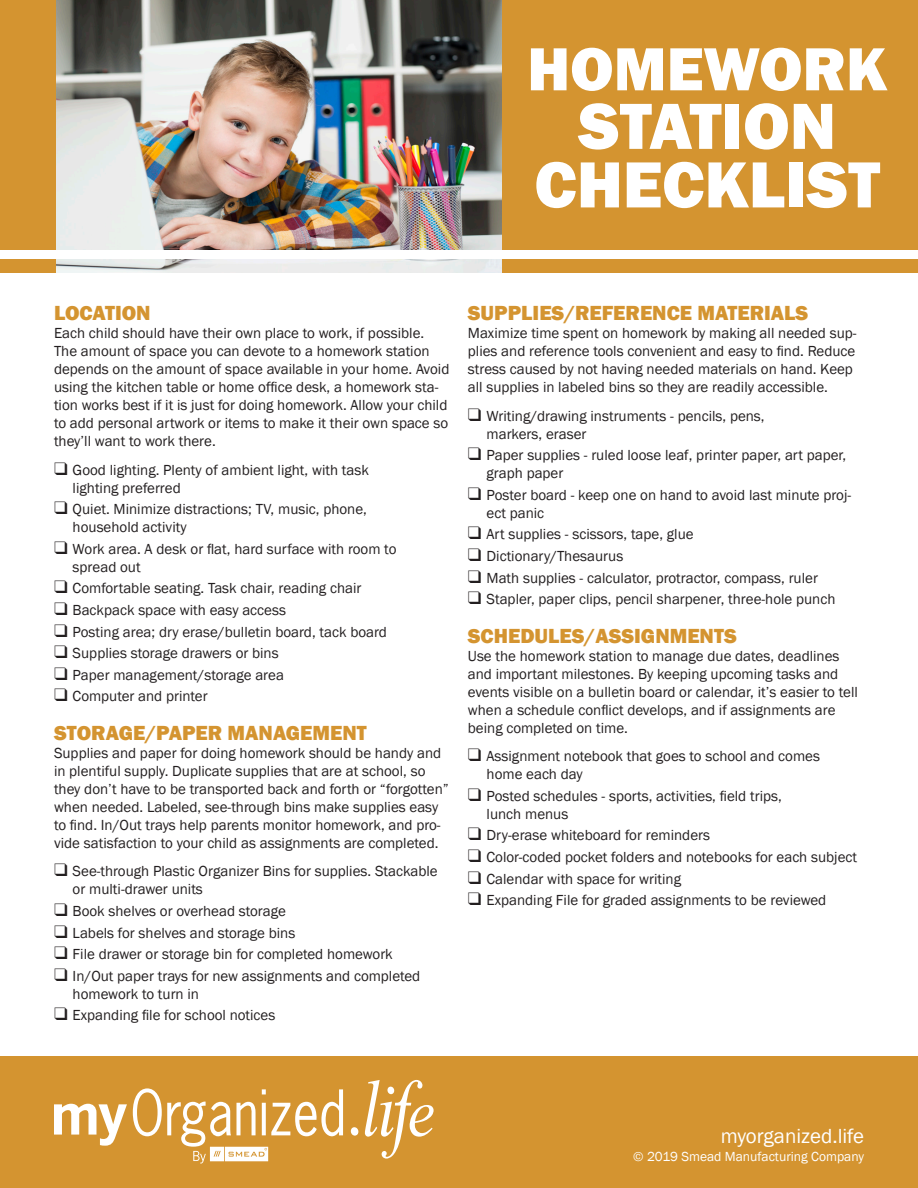
<style>
.page{position:relative;width:918px;height:1188px;background:#fff}
.page>*{position:absolute;margin:0;border:0;box-sizing:border-box;transform-origin:0 0}
.t1{font:800 67.5px/58.5px "Franklin Gothic";color:#fff;text-align:center}
.t2{font:800 63px "Franklin Gothic";color:#fff}
.t3{font:800 21px "Franklin Gothic";color:#d49430}
.t4{font:21px "Franklin Gothic";color:#fff}
.t5{font:15px/18px "Franklin Gothic";color:#231f20}
.t6{font:13.5px "Franklin Gothic";color:#fff}
</style>
<div class="page">
<div style="left:0;top:1056px;width:918px;height:132px;background:#d49430"></div>
<div style="left:0;top:0;width:918px;height:272px;background:#d49430"></div>
<svg style="left:351px;top:1127px;width:7px;height:9px"></svg>
<svg style="left:365px;top:1080px;width:69px;height:79px"></svg>
<svg style="left:54px;top:1104px;width:73px;height:42px"></svg>
<svg style="left:133px;top:1088px;width:210px;height:76px"></svg>
<img style="left:56px;top:0;width:445px;height:272px">
<div style="left:0;top:250px;width:918px;height:9px;background:#fff"></div>
<p class="t2" style="left:527px;top:28px;width:362px">HOMEWORK</p>
<p class="t1" style="left:534px;top:97px;width:347px">STATION<br>CHECKLIST</p>
<p class="t3" style="left:54px;top:300px;width:98px">LOCATION</p>
<p class="t5" style="left:54px;top:324px;width:397px">Each child should have their own place to work, if possible.<br>The amount of space you can devote to a homework station depends on the amount of space available in your home. Avoid using the kitchen table or home office desk, a homework sta&shy;tion works best if it is just for doing homework. Allow your child to add personal artwork or items to make it their own space so they’ll want to work there.</p>
<p class="t5" style="left:73px;top:461px;width:298px;text-indent:-19px">❑ Good lighting. Plenty of ambient light, with task lighting preferred</p>
<p class="t5" style="left:73px;top:500px;width:296px;text-indent:-19px">❑ Quiet. Minimize distractions; TV, music, phone, household activity</p>
<p class="t5" style="left:73px;top:540px;width:325px;text-indent:-19px">❑ Work area. A desk or flat, hard surface with room to spread out</p>
<p class="t5" style="left:54px;top:580px;width:309px">❑ Comfortable seating. Task chair, reading chair</p>
<p class="t5" style="left:54px;top:601px;width:234px">❑ Backpack space with easy access</p>
<p class="t5" style="left:54px;top:623px;width:334px">❑ Posting area; dry erase/bulletin board, tack board</p>
<p class="t5" style="left:54px;top:644px;width:226px">❑ Supplies storage drawers or bins</p>
<p class="t5" style="left:54px;top:666px;width:231px">❑ Paper management/storage area</p>
<p class="t5" style="left:54px;top:688px;width:155px">❑ Computer and printer</p>
<p class="t3" style="left:54px;top:719px;width:314px">STORAGE/PAPER MANAGEMENT</p>
<p class="t5" style="left:54px;top:744px;width:396px">Supplies and paper for doing homework should be handy and in plentiful supply. Duplicate supplies that are at school, so they don’t have to be transported back and forth or “forgotten” when needed. Labeled, see-through bins make supplies easy to find. In/Out trays help parents monitor homework, and pro&shy;vide satisfaction to your child as assignments are completed.</p>
<p class="t5" style="left:73px;top:863px;width:367px;text-indent:-19px">❑ See-through Plastic Organizer Bins for supplies. Stackable or multi-drawer units</p>
<p class="t5" style="left:54px;top:902px;width:234px">❑ Book shelves or overhead storage</p>
<p class="t5" style="left:54px;top:924px;width:243px">❑ Labels for shelves and storage bins</p>
<p class="t5" style="left:54px;top:945px;width:340px">❑ File drawer or storage bin for completed homework</p>
<p class="t5" style="left:73px;top:967px;width:349px;text-indent:-19px">❑ In/Out paper trays for new assignments and completed homework to turn in</p>
<p class="t5" style="left:54px;top:1007px;width:223px">❑ Expanding file for school notices</p>
<p class="t3" style="left:468px;top:300px;width:342px">SUPPLIES/REFERENCE MATERIALS</p>
<p class="t5" style="left:468px;top:324px;width:390px">Maximize time spent on homework by making all needed sup&shy;plies and reference tools convenient and easy to find. Reduce stress caused by not having needed materials on hand. Keep all supplies in labeled bins so they are readily accessible.</p>
<p class="t5" style="left:487px;top:407px;width:280px;text-indent:-19px">❑ Writing/drawing instruments - pencils, pens, markers, eraser</p>
<p class="t5" style="left:487px;top:446px;width:361px;text-indent:-19px">❑ Paper supplies - ruled loose leaf, printer paper, art paper, graph paper</p>
<p class="t5" style="left:487px;top:486px;width:366px;text-indent:-19px">❑ Poster board - keep one on hand to avoid last minute proj&shy;ect panic</p>
<p class="t5" style="left:468px;top:526px;width:227px">❑ Art supplies - scissors, tape, glue</p>
<p class="t5" style="left:468px;top:547px;width:157px">❑ Dictionary/Thesaurus</p>
<p class="t5" style="left:468px;top:569px;width:352px">❑ Math supplies - calculator, protractor, compass, ruler</p>
<p class="t5" style="left:468px;top:590px;width:369px">❑ Stapler, paper clips, pencil sharpener, three-hole punch</p>
<p class="t3" style="left:468px;top:622px;width:271px">SCHEDULES/ASSIGNMENTS</p>
<p class="t5" style="left:468px;top:647px;width:391px">Use the homework station to manage due dates, deadlines and important milestones. By keeping upcoming tasks and events visible on a bulletin board or calendar, it’s easier to tell when a schedule conflict develops, and if assignments are being completed on time.</p>
<p class="t5" style="left:487px;top:747px;width:335px;text-indent:-19px">❑ Assignment notebook that goes to school and comes home each day</p>
<p class="t5" style="left:487px;top:787px;width:297px;text-indent:-19px">❑ Posted schedules - sports, activities, field trips, lunch menus</p>
<p class="t5" style="left:468px;top:827px;width:244px">❑ Dry-erase whiteboard for reminders</p>
<p class="t5" style="left:468px;top:848px;width:391px">❑ Color-coded pocket folders and notebooks for each subject</p>
<p class="t5" style="left:468px;top:870px;width:215px">❑ Calendar with space for writing</p>
<p class="t5" style="left:468px;top:891px;width:360px">❑ Expanding File for graded assignments to be reviewed</p>
<p class="t4" style="left:721px;top:1123px;width:145px">myorganized.life</p>
<p class="t6" style="left:633px;top:1148px;width:232px">© 2019 Smead Manufacturing Company</p>
</div>
